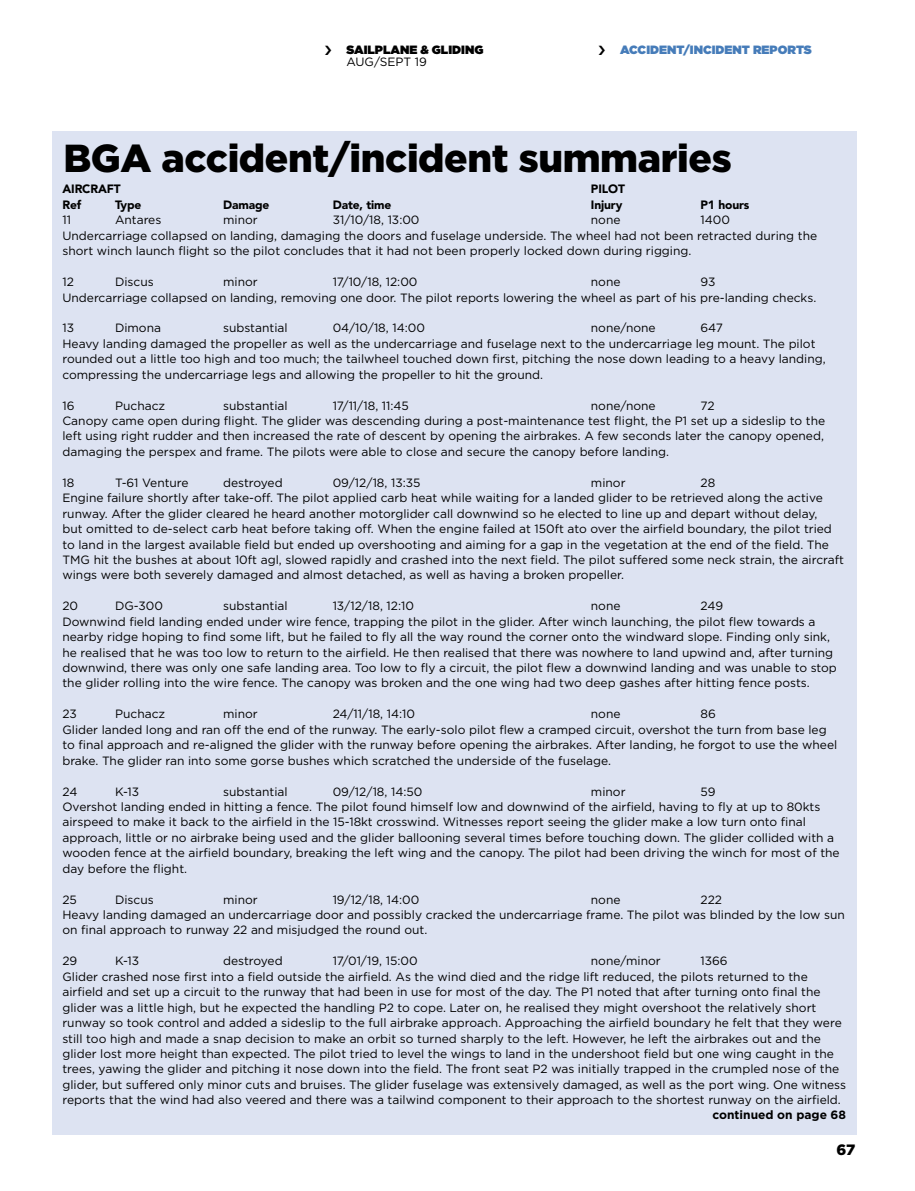
<style>
.page{position:relative;width:915px;height:1191px;background:#fff}
.page>*{position:absolute;margin:0;border:0;box-sizing:border-box;transform-origin:0 0}
.t1{font:900 39px "Gotham";letter-spacing:-.01em;color:#000}
.t2{font:900 15px "Gotham";color:#000}
.t3{font:12px/15.5px "Gotham";color:#000}
.t4{font:900 12px "Avenir";letter-spacing:-.01em;color:#000}
.t5{font:900 12px "Gotham";color:#467cb9}
.t6{font:700 12px "Gotham";color:#000}
.t7{font:900 12px "Gotham";color:#000}
</style>
<div class="page">
<div style="left:52px;top:131px;width:804px;height:1003px;background:#dde3f2"></div>
<p class="t7" style="left:346px;top:42px;width:138px">SAILPLANE &amp; GLIDING</p>
<p class="t3" style="left:346px;top:53px;width:82px">AUG/SEPT 19</p>
<p class="t5" style="left:620px;top:42px;width:193px">ACCIDENT/INCIDENT REPORTS</p>
<h1 class="t1" style="left:63px;top:135px;width:669px">BGA accident/incident summaries</h1>
<p class="t4" style="left:62px;top:182px;width:60px">AIRCRAFT</p>
<p class="t4" style="left:590px;top:182px;width:35px">PILOT</p>
<p class="t4" style="left:62px;top:197px;width:20px">Ref</p>
<p class="t4" style="left:115px;top:197px;width:28px">Type</p>
<p class="t4" style="left:223px;top:197px;width:48px">Damage</p>
<p class="t4" style="left:332px;top:197px;width:60px">Date, time</p>
<p class="t4" style="left:590px;top:197px;width:33px">Injury</p>
<p class="t4" style="left:700px;top:197px;width:50px">P1 hours</p>
<p class="t3" style="left:62px;top:212px;width:10px">11</p>
<p class="t3" style="left:115px;top:212px;width:48px">Antares</p>
<p class="t3" style="left:223px;top:212px;width:36px">minor</p>
<p class="t3" style="left:332px;top:212px;width:88px">31/10/18, 13:00</p>
<p class="t3" style="left:590px;top:212px;width:31px">none</p>
<p class="t3" style="left:62px;top:212px;width:756px;text-indent:637px">1400<br>Undercarriage collapsed on landing, damaging the doors and fuselage underside. The wheel had not been retracted during the short winch launch flight so the pilot concludes that it had not been properly locked down during rigging.</p>
<p class="t3" style="left:62px;top:274px;width:13px">12</p>
<p class="t3" style="left:115px;top:274px;width:40px">Discus</p>
<p class="t3" style="left:223px;top:274px;width:36px">minor</p>
<p class="t3" style="left:332px;top:274px;width:86px">17/10/18, 12:00</p>
<p class="t3" style="left:590px;top:274px;width:31px">none</p>
<p class="t3" style="left:62px;top:274px;width:755px;text-indent:637px">93<br>Undercarriage collapsed on landing, removing one door. The pilot reports lowering the wheel as part of his pre-landing checks.</p>
<p class="t3" style="left:62px;top:320px;width:13px">13</p>
<p class="t3" style="left:115px;top:320px;width:48px">Dimona</p>
<p class="t3" style="left:223px;top:320px;width:66px">substantial</p>
<p class="t3" style="left:332px;top:320px;width:94px">04/10/18, 14:00</p>
<p class="t3" style="left:590px;top:320px;width:66px">none/none</p>
<p class="t3" style="left:62px;top:320px;width:764px;text-indent:637px">647<br>Heavy landing damaged the propeller as well as the undercarriage and fuselage next to the undercarriage leg mount. The pilot rounded out a little too high and too much; the tailwheel touched down first, pitching the nose down leading to a heavy landing, compressing the undercarriage legs and allowing the propeller to hit the ground.</p>
<p class="t3" style="left:62px;top:397px;width:14px">16</p>
<p class="t3" style="left:115px;top:397px;width:52px">Puchacz</p>
<p class="t3" style="left:223px;top:397px;width:66px">substantial</p>
<p class="t3" style="left:332px;top:397px;width:78px">17/11/18, 11:45</p>
<p class="t3" style="left:590px;top:397px;width:66px">none/none</p>
<p class="t3" style="left:62px;top:397px;width:764px;text-indent:637px">72<br>Canopy came open during flight. The glider was descending during a post-maintenance test flight, the P1 set up a sideslip to the left using right rudder and then increased the rate of descent by opening the airbrakes. A few seconds later the canopy opened, damaging the perspex and frame. The pilots were able to close and secure the canopy before landing.</p>
<p class="t3" style="left:62px;top:474px;width:13px">18</p>
<p class="t3" style="left:115px;top:474px;width:75px">T-61 Venture</p>
<p class="t3" style="left:223px;top:474px;width:61px">destroyed</p>
<p class="t3" style="left:332px;top:474px;width:89px">09/12/18, 13:35</p>
<p class="t3" style="left:590px;top:474px;width:36px">minor</p>
<p class="t3" style="left:62px;top:474px;width:782px;text-indent:637px">28<br>Engine failure shortly after take-off. The pilot applied carb heat while waiting for a landed glider to be retrieved along the active runway. After the glider cleared he heard another motorglider call downwind so he elected to line up and depart without delay,<br>but omitted to de-select carb heat before taking off. When the engine failed at 150ft ato over the airfield boundary, the pilot tried to land in the largest available field but ended up overshooting and aiming for a gap in the vegetation at the end of the field. The TMG hit the bushes at about 10ft agl, slowed rapidly and crashed into the next field. The pilot suffered some neck strain, the aircraft wings were both severely damaged and almost detached, as well as having a broken propeller.</p>
<p class="t3" style="left:62px;top:598px;width:17px">20</p>
<p class="t3" style="left:115px;top:598px;width:50px">DG-300</p>
<p class="t3" style="left:223px;top:598px;width:66px">substantial</p>
<p class="t3" style="left:332px;top:598px;width:83px">13/12/18, 12:10</p>
<p class="t3" style="left:590px;top:598px;width:31px">none</p>
<p class="t3" style="left:62px;top:598px;width:775px;text-indent:637px">249<br>Downwind field landing ended under wire fence, trapping the pilot in the glider. After winch launching, the pilot flew towards a nearby ridge hoping to find some lift, but he failed to fly all the way round the corner onto the windward slope. Finding only sink, he realised that he was too low to return to the airfield. He then realised that there was nowhere to land upwind and, after turning downwind, there was only one safe landing area. Too low to fly a circuit, the pilot flew a downwind landing and was unable to stop the glider rolling into the wire fence. The canopy was broken and the one wing had two deep gashes after hitting fence posts.</p>
<p class="t3" style="left:62px;top:706px;width:16px">23</p>
<p class="t3" style="left:115px;top:706px;width:52px">Puchacz</p>
<p class="t3" style="left:223px;top:706px;width:36px">minor</p>
<p class="t3" style="left:332px;top:706px;width:84px">24/11/18, 14:10</p>
<p class="t3" style="left:590px;top:706px;width:31px">none</p>
<p class="t3" style="left:62px;top:706px;width:776px;text-indent:637px">86<br>Glider landed long and ran off the end of the runway. The early-solo pilot flew a cramped circuit, overshot the turn from base leg to final approach and re-aligned the glider with the runway before opening the airbrakes. After landing, he forgot to use the wheel brake. The glider ran into some gorse bushes which scratched the underside of the fuselage.</p>
<p class="t3" style="left:62px;top:783px;width:16px">24</p>
<p class="t3" style="left:115px;top:783px;width:26px">K-13</p>
<p class="t3" style="left:223px;top:783px;width:66px">substantial</p>
<p class="t3" style="left:332px;top:783px;width:91px">09/12/18, 14:50</p>
<p class="t3" style="left:590px;top:783px;width:36px">minor</p>
<p class="t3" style="left:62px;top:783px;width:778px;text-indent:637px">59<br>Overshot landing ended in hitting a fence. The pilot found himself low and downwind of the airfield, having to fly at up to 80kts airspeed to make it back to the airfield in the 15-18kt crosswind. Witnesses report seeing the glider make a low turn onto final approach, little or no airbrake being used and the glider ballooning several times before touching down. The glider collided with a wooden fence at the airfield boundary, breaking the left wing and the canopy. The pilot had been driving the winch for most of the day before the flight.</p>
<p class="t3" style="left:62px;top:891px;width:16px">25</p>
<p class="t3" style="left:115px;top:891px;width:40px">Discus</p>
<p class="t3" style="left:223px;top:891px;width:36px">minor</p>
<p class="t3" style="left:332px;top:891px;width:88px">19/12/18, 14:00</p>
<p class="t3" style="left:590px;top:891px;width:31px">none</p>
<p class="t3" style="left:62px;top:891px;width:783px;text-indent:637px">222<br>Heavy landing damaged an undercarriage door and possibly cracked the undercarriage frame. The pilot was blinded by the low sun on final approach to runway 22 and misjudged the round out.</p>
<p class="t3" style="left:62px;top:953px;width:16px">29</p>
<p class="t3" style="left:115px;top:953px;width:26px">K-13</p>
<p class="t3" style="left:223px;top:953px;width:61px">destroyed</p>
<p class="t3" style="left:332px;top:953px;width:86px">17/01/19, 15:00</p>
<p class="t3" style="left:590px;top:953px;width:71px">none/minor</p>
<p class="t3" style="left:62px;top:953px;width:784px;text-indent:637px">1366<br>Glider crashed nose first into a field outside the airfield. As the wind died and the ridge lift reduced, the pilots returned to the airfield and set up a circuit to the runway that had been in use for most of the day. The P1 noted that after turning onto final the glider was a little high, but he expected the handling P2 to cope. Later on, he realised they might overshoot the relatively short runway so took control and added a sideslip to the full airbrake approach. Approaching the airfield boundary he felt that they were still too high and made a snap decision to make an orbit so turned sharply to the left. However, he left the airbrakes out and the glider lost more height than expected. The pilot tried to level the wings to land in the undershoot field but one wing caught in the trees, yawing the glider and pitching it nose down into the field. The front seat P2 was initially trapped in the crumpled nose of the glider, but suffered only minor cuts and bruises. The glider fuselage was extensively damaged, as well as the port wing. One witness reports that the wind had also veered and there was a tailwind component to their approach to the shortest runway on the airfield.</p>
<p class="t6" style="left:712px;top:1107px;width:135px">continued on page 68</p>
<p class="t2" style="left:836px;top:1141px;width:20px">67</p>
</div>
